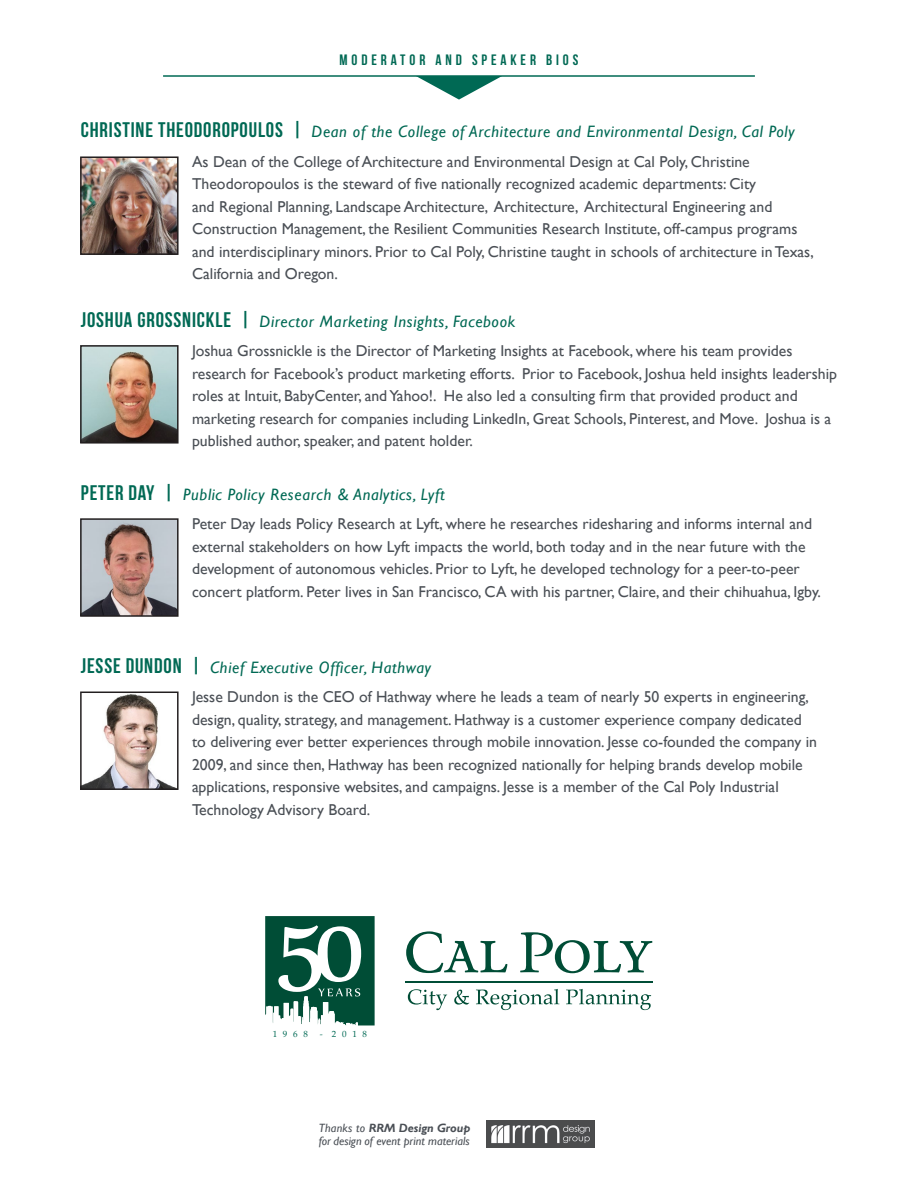
<style>
.page{position:relative;width:918px;height:1188px;background:#fff}
.page>*{position:absolute;margin:0;border:0;box-sizing:border-box;transform-origin:0 0}
.t1{font:italic 16.5px "Gill Sans";letter-spacing:.04em;color:#006954}
.t2{font:15.75px/22.5px "Gill Sans";color:#4a4f55}
.t3{font:700 15px "Bebas Neue";letter-spacing:.26em;color:#006954}
.t4{font:italic 12px/13.5px "Gill Sans";color:#4a4f55}
.t5{font:9px "Palatino Linotype";letter-spacing:.635em;color:#006954}
.s1{font-family:"Bebas Neue";font-weight:700;font-style:normal;font-size:21px}
.s2{font-weight:700}
</style>
<div class="page">
<svg style="left:418px;top:77px;width:82px;height:23px"></svg>
<hr style="left:163px;top:75px;width:592px;height:2px;background:#006954">
<img style="left:83px;top:159px;width:93px;height:93px">
<div style="left:80px;top:156px;width:99px;height:99px;border:2px solid #231f20"></div>
<img style="left:83px;top:521px;width:93px;height:93px">
<div style="left:80px;top:518px;width:99px;height:99px;border:2px solid #231f20"></div>
<img style="left:83px;top:348px;width:93px;height:93px">
<div style="left:80px;top:345px;width:99px;height:99px;border:2px solid #231f20"></div>
<img style="left:83px;top:695px;width:90px;height:92px">
<div style="left:80px;top:692px;width:99px;height:98px;border:2px solid #231f20"></div>
<svg style="left:265px;top:916px;width:110px;height:109px"></svg>
<hr style="left:406px;top:982px;width:247px;height:1px;background:#004d36">
<svg style="left:406px;top:931px;width:101px;height:42px"></svg>
<svg style="left:520px;top:932px;width:133px;height:41px"></svg>
<svg style="left:408px;top:989px;width:39px;height:21px"></svg>
<svg style="left:454px;top:990px;width:15px;height:15px"></svg>
<svg style="left:476px;top:989px;width:83px;height:21px"></svg>
<svg style="left:566px;top:989px;width:85px;height:21px"></svg>
<img style="left:487px;top:1120px;width:108px;height:28px">
<p class="t3" style="left:340px;top:52px;width:240px">MODERATOR AND SPEAKER BIOS</p>
<p class="t1" style="left:81px;top:122px;width:715px"><span class="s1">CHRISTINE THEODOROPOULOS |</span> Dean of the College of Architecture and Environmental Design, Cal Poly</p>
<p class="t2" style="left:192px;top:150px;width:623px">As Dean of the College of Architecture and Environmental Design at Cal Poly, Christine Theodoropoulos is the steward of five nationally recognized academic departments: City<br>and Regional Planning, Landscape Architecture, Architecture, Architectural Engineering and Construction Management, the Resilient Communities Research Institute, off-campus programs and interdisciplinary minors. Prior to Cal Poly, Christine taught in schools of architecture in Texas, California and Oregon.</p>
<p class="t1" style="left:81px;top:312px;width:436px"><span class="s1">JOSHUA GROSSNICKLE |</span> Director Marketing Insights, Facebook</p>
<p class="t2" style="left:192px;top:340px;width:647px">Joshua Grossnickle is the Director of Marketing Insights at Facebook, where his team provides research for Facebook’s product marketing efforts. Prior to Facebook, Joshua held insights leadership roles at Intuit, BabyCenter, and Yahoo!. He also led a consulting firm that provided product and marketing research for companies including LinkedIn, Great Schools, Pinterest, and Move. Joshua is a published author, speaker, and patent holder.</p>
<p class="t1" style="left:81px;top:485px;width:366px"><span class="s1">PETER DAY |</span> Public Policy Research &amp; Analytics, Lyft</p>
<p class="t2" style="left:192px;top:513px;width:631px">Peter Day leads Policy Research at Lyft, where he researches ridesharing and informs internal and external stakeholders on how Lyft impacts the world, both today and in the near future with the development of autonomous vehicles. Prior to Lyft, he developed technology for a peer-to-peer concert platform. Peter lives in San Francisco, CA with his partner, Claire, and their chihuahua, Igby.</p>
<p class="t1" style="left:81px;top:658px;width:352px"><span class="s1">JESSE DUNDON |</span> Chief Executive Officer, Hathway</p>
<p class="t2" style="left:192px;top:686px;width:627px">Jesse Dundon is the CEO of Hathway where he leads a team of nearly 50 experts in engineering, design, quality, strategy, and management. Hathway is a customer experience company dedicated to delivering ever better experiences through mobile innovation. Jesse co-founded the company in 2009, and since then, Hathway has been recognized nationally for helping brands develop mobile applications, responsive websites, and campaigns. Jesse is a member of the Cal Poly Industrial Technology Advisory Board.</p>
<p class="t5" style="left:273px;top:1028px;width:37px">1968</p>
<p class="t5" style="left:320px;top:1028px;width:49px">- 2018</p>
<p class="t4" style="left:319px;top:1121px;width:153px">Thanks to <span class="s2">RRM Design Group </span>for design of event print materials</p>
</div>
